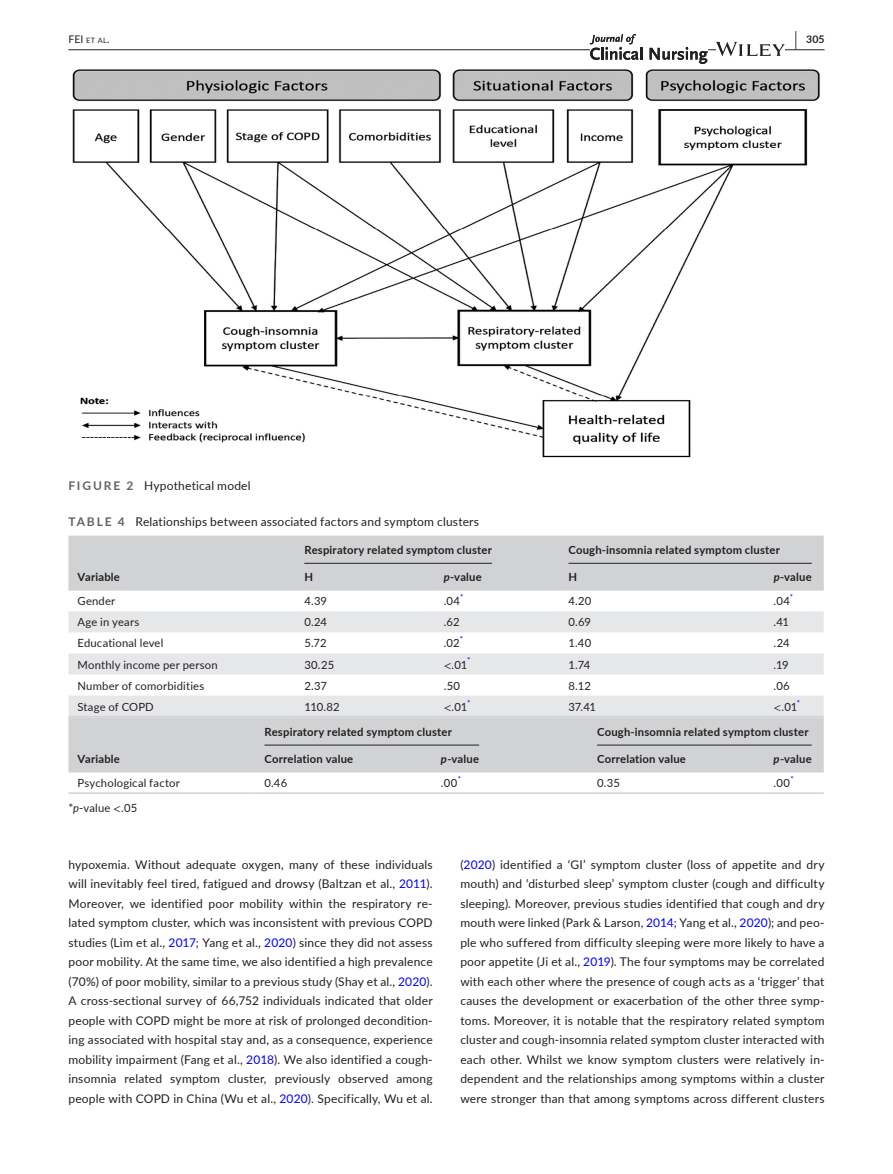
<style>
.page{position:relative;width:893px;height:1174px;background:#fff}
.page>*{position:absolute;margin:0;border:0;box-sizing:border-box;transform-origin:0 0}
.t1{font:12px/19.5px "Lato";letter-spacing:.015em;color:#231f20;text-align:justify}
.t2{font:11.25px "Lato";letter-spacing:.015em;color:#231f20}
.t3{font:700 11.25px "Lato";letter-spacing:.02em;color:#231f20}
.t4{font:10.5px "Lato";color:#231f20}
.t5{font:700 10.5px "Lato";color:#231f20}
.t6{font:7.8px "Lato";color:#00f}
.s1{font-size:7.35px}
.s2{font-size:19.5px}
.s3{font-weight:700;color:#636366}
.s4{font-style:italic}
.s5{font-family:"STIX"}
.s6{color:#00f}
</style>
<div class="page">
<hr style="left:68px;top:49px;width:756px;height:1px;background:#231f20">
<div style="left:590px;top:34px;width:118px;height:30px;background:#fff"></div>
<svg style="left:590px;top:34px;width:52px;height:26px"></svg>
<svg style="left:650px;top:47px;width:58px;height:17px"></svg>
<svg style="left:716px;top:42px;width:69px;height:14px"></svg>
<img style="left:72px;top:69px;width:748px;height:388px">
<div style="left:68px;top:535px;width:756px;height:55px;background:#d1d2d4"></div>
<svg style="left:68px;top:611px;width:756px;height:105px;fill:#e6e7e9"></svg>
<hr style="left:68px;top:716px;width:227px;height:1px;background:#d1d2d4">
<hr style="left:295px;top:716px;width:140px;height:1px;background:#d1d2d4">
<hr style="left:435px;top:716px;width:124px;height:1px;background:#d1d2d4">
<hr style="left:559px;top:716px;width:206px;height:1px;background:#d1d2d4">
<hr style="left:765px;top:716px;width:59px;height:1px;background:#d1d2d4">
<hr style="left:304px;top:563px;width:188px;height:1px;background:#231f20">
<hr style="left:568px;top:563px;width:244px;height:1px;background:#231f20">
<div style="left:68px;top:717px;width:756px;height:55px;background:#d1d2d4"></div>
<hr style="left:68px;top:792px;width:187px;height:2px;background:#d1d2d4">
<hr style="left:255px;top:792px;width:177px;height:2px;background:#d1d2d4">
<hr style="left:432px;top:792px;width:156px;height:2px;background:#d1d2d4">
<hr style="left:588px;top:792px;width:177px;height:2px;background:#d1d2d4">
<hr style="left:765px;top:792px;width:59px;height:2px;background:#d1d2d4">
<hr style="left:264px;top:744px;width:215px;height:1px;background:#231f20">
<hr style="left:597px;top:744px;width:215px;height:1px;background:#231f20">
<p class="t4" style="left:68px;top:31px;width:43px">FEI <span class="s1">et al</span>.</p>
<p class="t5" style="left:795px;top:31px;width:31px"><span class="s2">|</span> 305</p>
<p class="t1" style="left:68px;top:475px;width:184px"><span class="s3">FIGURE 2</span> Hypothetical model</p>
<p class="t1" style="left:68px;top:511px;width:412px"><span class="s3">TABLE 4</span> Relationships between associated factors and symptom clusters</p>
<p class="t3" style="left:77px;top:569px;width:44px">Variable</p>
<p class="t3" style="left:304px;top:541px;width:189px">Respiratory related symptom cluster</p>
<p class="t3" style="left:568px;top:541px;width:213px">Cough-insomnia related symptom cluster</p>
<p class="t3" style="left:304px;top:569px;width:10px">H</p>
<p class="t3" style="left:444px;top:569px;width:40px"><span class="s4">p</span>-value</p>
<p class="t3" style="left:568px;top:569px;width:10px">H</p>
<p class="t3" style="left:774px;top:569px;width:40px"><span class="s4">p</span>-value</p>
<p class="t6" style="left:460px;top:592px;width:5px">*</p>
<p class="t2" style="left:77px;top:593px;width:39px">Gender</p>
<p class="t2" style="left:304px;top:593px;width:24px">4.39</p>
<p class="t2" style="left:444px;top:593px;width:18px">.04</p>
<p class="t6" style="left:790px;top:592px;width:5px">*</p>
<p class="t2" style="left:568px;top:593px;width:24px">4.20</p>
<p class="t2" style="left:774px;top:593px;width:18px">.04</p>
<p class="t2" style="left:77px;top:614px;width:63px">Age in years</p>
<p class="t2" style="left:304px;top:614px;width:24px">0.24</p>
<p class="t2" style="left:444px;top:614px;width:17px">.62</p>
<p class="t2" style="left:568px;top:614px;width:24px">0.69</p>
<p class="t2" style="left:774px;top:614px;width:17px">.41</p>
<p class="t2" style="left:77px;top:635px;width:87px">Educational level</p>
<p class="t2" style="left:304px;top:635px;width:24px">5.72</p>
<p class="t2" style="left:444px;top:635px;width:18px">.02</p>
<p class="t6" style="left:460px;top:634px;width:5px">*</p>
<p class="t2" style="left:568px;top:635px;width:24px">1.40</p>
<p class="t2" style="left:774px;top:635px;width:17px">.24</p>
<p class="t6" style="left:467px;top:655px;width:5px">*</p>
<p class="t2" style="left:77px;top:656px;width:142px">Monthly income per person</p>
<p class="t2" style="left:304px;top:656px;width:31px">30.25</p>
<p class="t2" style="left:444px;top:656px;width:25px"><span class="s5">&lt;</span>.01</p>
<p class="t2" style="left:568px;top:656px;width:23px">1.74</p>
<p class="t2" style="left:774px;top:656px;width:17px">.19</p>
<p class="t2" style="left:77px;top:677px;width:128px">Number of comorbidities</p>
<p class="t2" style="left:304px;top:677px;width:24px">2.37</p>
<p class="t2" style="left:444px;top:677px;width:18px">.50</p>
<p class="t2" style="left:568px;top:677px;width:24px">8.12</p>
<p class="t2" style="left:774px;top:677px;width:18px">.06</p>
<p class="t2" style="left:77px;top:698px;width:78px">Stage of COPD</p>
<p class="t2" style="left:304px;top:698px;width:37px">110.82</p>
<p class="t2" style="left:444px;top:698px;width:25px"><span class="s5">&lt;</span>.01</p>
<p class="t6" style="left:467px;top:697px;width:5px">*</p>
<p class="t6" style="left:797px;top:697px;width:5px">*</p>
<p class="t2" style="left:568px;top:698px;width:29px">37.41</p>
<p class="t2" style="left:774px;top:698px;width:25px"><span class="s5">&lt;</span>.01</p>
<p class="t3" style="left:77px;top:751px;width:44px">Variable</p>
<p class="t3" style="left:264px;top:723px;width:189px">Respiratory related symptom cluster</p>
<p class="t3" style="left:597px;top:723px;width:213px">Cough-insomnia related symptom cluster</p>
<p class="t3" style="left:264px;top:751px;width:90px">Correlation value</p>
<p class="t3" style="left:441px;top:751px;width:40px"><span class="s4">p</span>-value</p>
<p class="t3" style="left:597px;top:751px;width:90px">Correlation value</p>
<p class="t3" style="left:774px;top:751px;width:40px"><span class="s4">p</span>-value</p>
<p class="t6" style="left:458px;top:773px;width:5px">*</p>
<p class="t2" style="left:77px;top:775px;width:104px">Psychological factor</p>
<p class="t2" style="left:264px;top:775px;width:24px">0.46</p>
<p class="t2" style="left:441px;top:775px;width:18px">.00</p>
<p class="t2" style="left:68px;top:799px;width:70px">*<span class="s4">p</span>-value <span class="s5">&lt;</span>.05</p>
<p class="t6" style="left:790px;top:773px;width:5px">*</p>
<p class="t2" style="left:597px;top:775px;width:24px">0.35</p>
<p class="t2" style="left:774px;top:775px;width:18px">.00</p>
<p class="t1" style="left:68px;top:854px;width:366px">hypoxemia. Without adequate oxygen, many of these individuals will inevitably feel tired, fatigued and drowsy (Baltzan et al., <span class="s6">2011</span>).<br>Moreover, we identified poor mobility within the respiratory re&shy;lated symptom cluster, which was inconsistent with previous COPD studies (Lim et al., <span class="s6">2017</span>; Yang et al., <span class="s6">2020</span>) since they did not assess poor mobility. At the same time, we also identified a high prevalence (70%) of poor mobility, similar to a previous study (Shay et al., <span class="s6">2020</span>).<br>A cross-sectional survey of 66,752 individuals indicated that older people with COPD might be more at risk of prolonged decondition&shy;ing associated with hospital stay and, as a consequence, experience mobility impairment (Fang et al., <span class="s6">2018</span>). We also identified a cough&shy;insomnia related symptom cluster, previously observed among people with COPD in China (Wu et al., <span class="s6">2020</span>). Specifically, Wu et al.</p>
<p class="t1" style="left:460px;top:854px;width:366px">(<span class="s6">2020</span>) identified a ‘GI’ symptom cluster (loss of appetite and dry mouth) and ‘disturbed sleep’ symptom cluster (cough and difficulty sleeping). Moreover, previous studies identified that cough and dry mouth were linked (Park &amp; Larson, <span class="s6">2014</span>; Yang et al., <span class="s6">2020</span>); and peo&shy;ple who suffered from difficulty sleeping were more likely to have a poor appetite (Ji et al., <span class="s6">2019</span>). The four symptoms may be correlated with each other where the presence of cough acts as a ‘trigger’ that causes the development or exacerbation of the other three symp&shy;toms. Moreover, it is notable that the respiratory related symptom cluster and cough-insomnia related symptom cluster interacted with each other. Whilst we know symptom clusters were relatively in&shy;dependent and the relationships among symptoms within a cluster were stronger than that among symptoms across different clusters</p>
</div>
